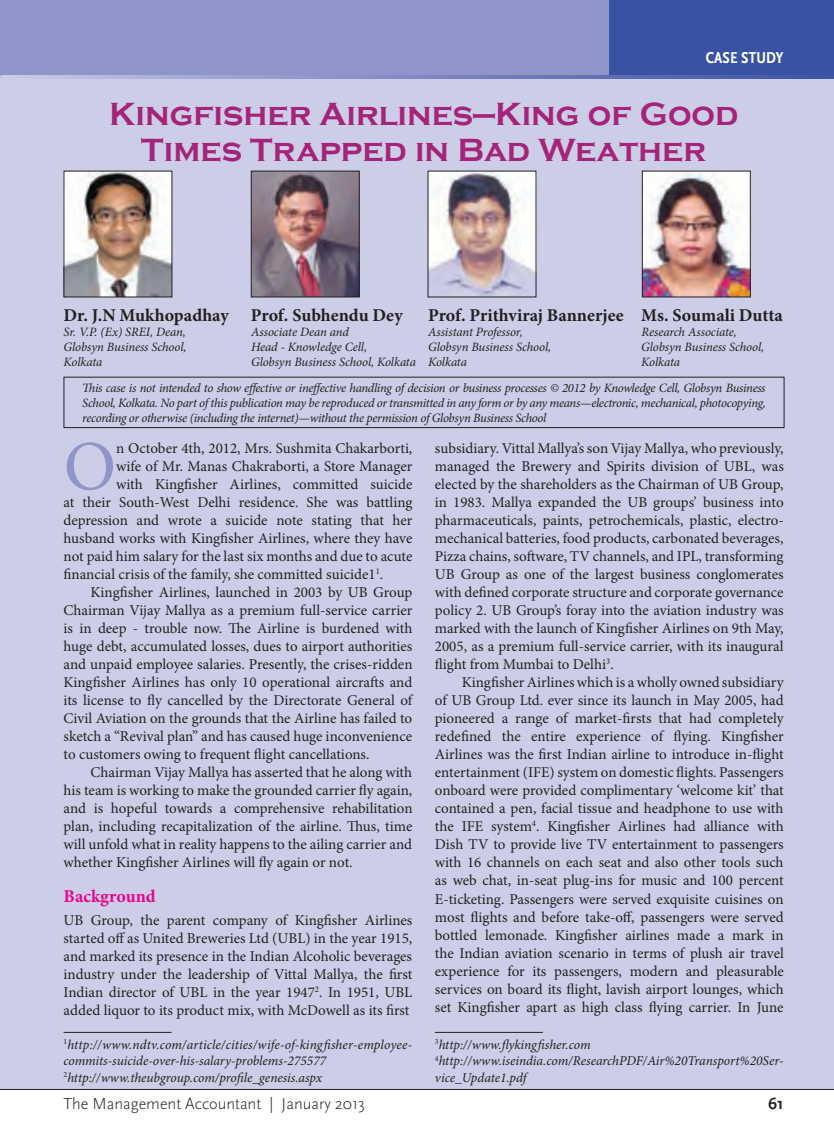
<style>
.page{position:relative;width:834px;height:1148px;background:#fff}
.page>*{position:absolute;margin:0;border:0;box-sizing:border-box;transform-origin:0 0}
.t1{font:70.35px "Minion Pro";color:#9095c9}
.t2{font:700 33px/36px "Copperplate Gothic";color:#a5247a;text-align:center}
.t3{font:700 18px "Minion Pro";color:#231f20}
.t4{font:700 18px "Minion Pro";color:#ed028c}
.t5{font:300 16.5px "Scala Sans OT";color:#231f20}
.t6{font:700 condensed 16.5px "Scala Sans OT";letter-spacing:.01em;color:#fff}
.t7{font:700 16.5px "Scala Sans OT";color:#231f20}
.t8{font:15px/18px "Minion Pro";color:#231f20;text-align:justify}
.t9{font:italic 13.5px/16.5px "Minion Pro";color:#231f20}
.t10{font:italic 12.75px/26.2px "Minion Pro";letter-spacing:-.02em;color:#231f20}
.t11{font:italic 12.75px "Minion Pro";color:#231f20}
</style>
<div class="page">
<div style="left:0;top:0;width:834px;height:1089px;background:#cccee7"></div>
<div style="left:1px;top:0;width:833px;height:75px;background:#9095c9"></div>
<div style="left:609px;top:0;width:225px;height:75px;background:#3853a3"></div>
<svg style="left:49px;top:75px;width:785px;height:3px;background:#7d86c1"></svg>
<hr style="left:0;top:1088px;width:834px;height:1px;background:#231f20">
<hr style="left:64px;top:1031px;width:108px;height:1px;background:#231f20">
<hr style="left:435px;top:1031px;width:108px;height:1px;background:#231f20">
<img style="left:66px;top:173px;width:104px;height:122px">
<img style="left:253px;top:173px;width:105px;height:122px">
<div style="left:251px;top:171px;width:109px;height:126px;border:1px solid #231f20"></div>
<img style="left:430px;top:173px;width:104px;height:122px">
<img style="left:644px;top:173px;width:105px;height:122px">
<div style="left:642px;top:171px;width:109px;height:126px;border:1px solid #231f20"></div>
<div style="left:64px;top:376px;width:720px;height:52px;border:1px solid #231f20"></div>
<hr style="left:0;top:0;width:1px;height:75px;background:#9095c9">
<p class="t6" style="left:706px;top:51px;width:79px">CASE STUDY</p>
<p class="t2" style="left:109px;top:97px;width:631px">Kingfisher Airlines—King of Good<br>Times Trapped in Bad Weather</p>
<p class="t3" style="left:64px;top:307px;width:341px">Dr. J.N Mukhopadhay Prof. Subhendu Dey</p>
<p class="t3" style="left:428px;top:307px;width:356px">Prof. Prithviraj Bannerjee Ms. Soumali Dutta</p>
<p class="t11" style="left:64px;top:326px;width:124px">Sr. V.P. (Ex) SREI, Dean,</p>
<p class="t10" style="left:251px;top:319px;width:100px">Associate Dean and</p>
<p class="t10" style="left:428px;top:319px;width:96px">Assistant Professor,</p>
<p class="t10" style="left:641px;top:319px;width:97px">Research Associate,</p>
<p class="t10" style="left:64px;top:334px;width:125px">Globsyn Business School,</p>
<p class="t10" style="left:251px;top:334px;width:118px">Head - Knowledge Cell,</p>
<p class="t10" style="left:428px;top:334px;width:125px">Globsyn Business School,</p>
<p class="t10" style="left:641px;top:334px;width:125px">Globsyn Business School,</p>
<p class="t10" style="left:64px;top:349px;width:40px">Kolkata</p>
<p class="t10" style="left:251px;top:349px;width:217px">Globsyn Business School, Kolkata Kolkata</p>
<p class="t10" style="left:82px;top:349px;width:685px;text-indent:559px">Kolkata<br>This case is not intended to show effective or ineffective handling of decision or business processes © 2012 by Knowledge Cell, Globsyn Business</p>
<p class="t10" style="left:82px;top:396px;width:685px;line-height:15px">School, Kolkata. No part of this publication may be reproduced or transmitted in any form or by any means—electronic, mechanical, photocopying, recording or otherwise (including the internet)—without the permission of Globsyn Business School</p>
<p class="t1" style="left:64px;top:438px;width:54px">O</p>
<p class="t8" style="left:116px;top:440px;width:298px">n October 4th, 2012, Mrs. Sushmita Chakarborti,</p>
<p class="t8" style="left:116px;top:458px;width:298px">wife of Mr. Manas Chakraborti, a Store Manager</p>
<p class="t8" style="left:116px;top:476px;width:298px">with Kingfisher Airlines, committed suicide</p>
<p class="t8" style="left:64px;top:494px;width:350px">at their South-West Delhi residence. She was battling</p>
<p class="t8" style="left:64px;top:512px;width:350px">depression and wrote a suicide note stating that her</p>
<p class="t8" style="left:64px;top:530px;width:350px">husband works with Kingfisher Airlines, where they have</p>
<p class="t8" style="left:64px;top:548px;width:350px">not paid him salary for the last six months and due to acute</p>
<p class="t8" style="left:64px;top:566px;width:321px">financial crisis of the family, she committed suicide1<sup>1</sup>.</p>
<p class="t8" style="left:91px;top:584px;width:323px">Kingfisher Airlines, launched in 2003 by UB Group</p>
<p class="t8" style="left:64px;top:602px;width:350px">Chairman Vijay Mallya as a premium full-service carrier</p>
<p class="t8" style="left:64px;top:620px;width:350px">is in deep - trouble now. The Airline is burdened with</p>
<p class="t8" style="left:64px;top:638px;width:350px">huge debt, accumulated losses, dues to airport authorities</p>
<p class="t8" style="left:64px;top:656px;width:350px">and unpaid employee salaries. Presently, the crises-ridden</p>
<p class="t8" style="left:64px;top:674px;width:350px">Kingfisher Airlines has only 10 operational aircrafts and</p>
<p class="t8" style="left:64px;top:692px;width:350px">its license to fly cancelled by the Directorate General of</p>
<p class="t8" style="left:64px;top:710px;width:350px">Civil Aviation on the grounds that the Airline has failed to</p>
<p class="t8" style="left:64px;top:728px;width:350px">sketch a “Revival plan” and has caused huge inconvenience</p>
<p class="t8" style="left:64px;top:746px;width:307px">to customers owing to frequent flight cancellations.</p>
<p class="t8" style="left:91px;top:764px;width:323px">Chairman Vijay Mallya has asserted that he along with</p>
<p class="t8" style="left:64px;top:782px;width:350px">his team is working to make the grounded carrier fly again,</p>
<p class="t8" style="left:64px;top:800px;width:350px">and is hopeful towards a comprehensive rehabilitation</p>
<p class="t8" style="left:64px;top:818px;width:350px">plan, including recapitalization of the airline. Thus, time</p>
<p class="t8" style="left:64px;top:836px;width:350px">will unfold what in reality happens to the ailing carrier and</p>
<p class="t8" style="left:64px;top:854px;width:291px">whether Kingfisher Airlines will fly again or not.</p>
<p class="t4" style="left:64px;top:888px;width:94px">Background</p>
<p class="t8" style="left:64px;top:911px;width:350px">UB Group, the parent company of Kingfisher Airlines started off as United Breweries Ltd (UBL) in the year 1915, and marked its presence in the Indian Alcoholic beverages industry under the leadership of Vittal Mallya, the first Indian director of UBL in the year 1947<sup>2</sup>. In 1951, UBL added liquor to its product mix, with McDowell as its first</p>
<p class="t9" style="left:64px;top:1037px;width:350px"><sup>1</sup>http://www.ndtv.com/article/cities/wife-of-kingfisher-employee&shy;commits-suicide-over-his-salary-problems-275577<br><sup>2</sup>http://www.theubgroup.com/profile_genesis.aspx</p>
<p class="t8" style="left:435px;top:440px;width:350px">subsidiary. Vittal Mallya’s son Vijay Mallya, who previously,</p>
<p class="t8" style="left:435px;top:458px;width:350px">managed the Brewery and Spirits division of UBL, was</p>
<p class="t8" style="left:435px;top:476px;width:350px">elected by the shareholders as the Chairman of UB Group,</p>
<p class="t8" style="left:435px;top:494px;width:350px">in 1983. Mallya expanded the UB groups’ business into</p>
<p class="t8" style="left:435px;top:512px;width:350px">pharmaceuticals, paints, petrochemicals, plastic, electro-</p>
<p class="t8" style="left:435px;top:530px;width:350px">mechanical batteries, food products, carbonated beverages,</p>
<p class="t8" style="left:435px;top:548px;width:350px">Pizza chains, software, TV channels, and IPL, transforming</p>
<p class="t8" style="left:435px;top:566px;width:350px">UB Group as one of the largest business conglomerates</p>
<p class="t8" style="left:435px;top:584px;width:350px">with defined corporate structure and corporate governance</p>
<p class="t8" style="left:435px;top:602px;width:350px">policy 2. UB Group’s foray into the aviation industry was</p>
<p class="t8" style="left:435px;top:620px;width:350px">marked with the launch of Kingfisher Airlines on 9th May,</p>
<p class="t8" style="left:435px;top:638px;width:350px">2005, as a premium full-service carrier, with its inaugural</p>
<p class="t8" style="left:435px;top:656px;width:180px">flight from Mumbai to Delhi<sup>3</sup>.</p>
<p class="t8" style="left:462px;top:674px;width:323px">Kingfisher Airlines which is a wholly owned subsidiary</p>
<p class="t8" style="left:435px;top:692px;width:350px">of UB Group Ltd. ever since its launch in May 2005, had</p>
<p class="t8" style="left:435px;top:710px;width:350px">pioneered a range of market-firsts that had completely</p>
<p class="t8" style="left:435px;top:728px;width:350px">redefined the entire experience of flying. Kingfisher</p>
<p class="t8" style="left:435px;top:746px;width:350px">Airlines was the first Indian airline to introduce in-flight</p>
<p class="t8" style="left:435px;top:764px;width:350px">entertainment (IFE) system on domestic flights. Passengers</p>
<p class="t8" style="left:435px;top:782px;width:350px">onboard were provided complimentary ‘welcome kit’ that</p>
<p class="t8" style="left:435px;top:800px;width:350px">contained a pen, facial tissue and headphone to use with</p>
<p class="t8" style="left:435px;top:818px;width:350px">the IFE system<sup>4</sup>. Kingfisher Airlines had alliance with</p>
<p class="t8" style="left:435px;top:836px;width:350px">Dish TV to provide live TV entertainment to passengers</p>
<p class="t8" style="left:435px;top:854px;width:350px">with 16 channels on each seat and also other tools such</p>
<p class="t8" style="left:435px;top:872px;width:350px">as web chat, in-seat plug-ins for music and 100 percent</p>
<p class="t8" style="left:435px;top:890px;width:350px">E-ticketing. Passengers were served exquisite cuisines on</p>
<p class="t8" style="left:435px;top:908px;width:350px">most flights and before take-off, passengers were served</p>
<p class="t8" style="left:435px;top:926px;width:350px">bottled lemonade. Kingfisher airlines made a mark in</p>
<p class="t8" style="left:435px;top:944px;width:350px">the Indian aviation scenario in terms of plush air travel</p>
<p class="t8" style="left:435px;top:962px;width:350px">experience for its passengers, modern and pleasurable</p>
<p class="t8" style="left:435px;top:980px;width:350px">services on board its flight, lavish airport lounges, which</p>
<p class="t8" style="left:435px;top:998px;width:350px">set Kingfisher apart as high class flying carrier. In June</p>
<p class="t9" style="left:435px;top:1037px;width:350px"><sup>3</sup>http://www.flykingfisher.com<br><sup>4</sup>http://www.iseindia.com/ResearchPDF/Air%20Transport%20Ser&shy;vice_Update1.pdf</p>
<p class="t5" style="left:64px;top:1096px;width:303px">The Management Accountant | January 2013</p>
<p class="t7" style="left:768px;top:1096px;width:17px">61</p>
</div>
